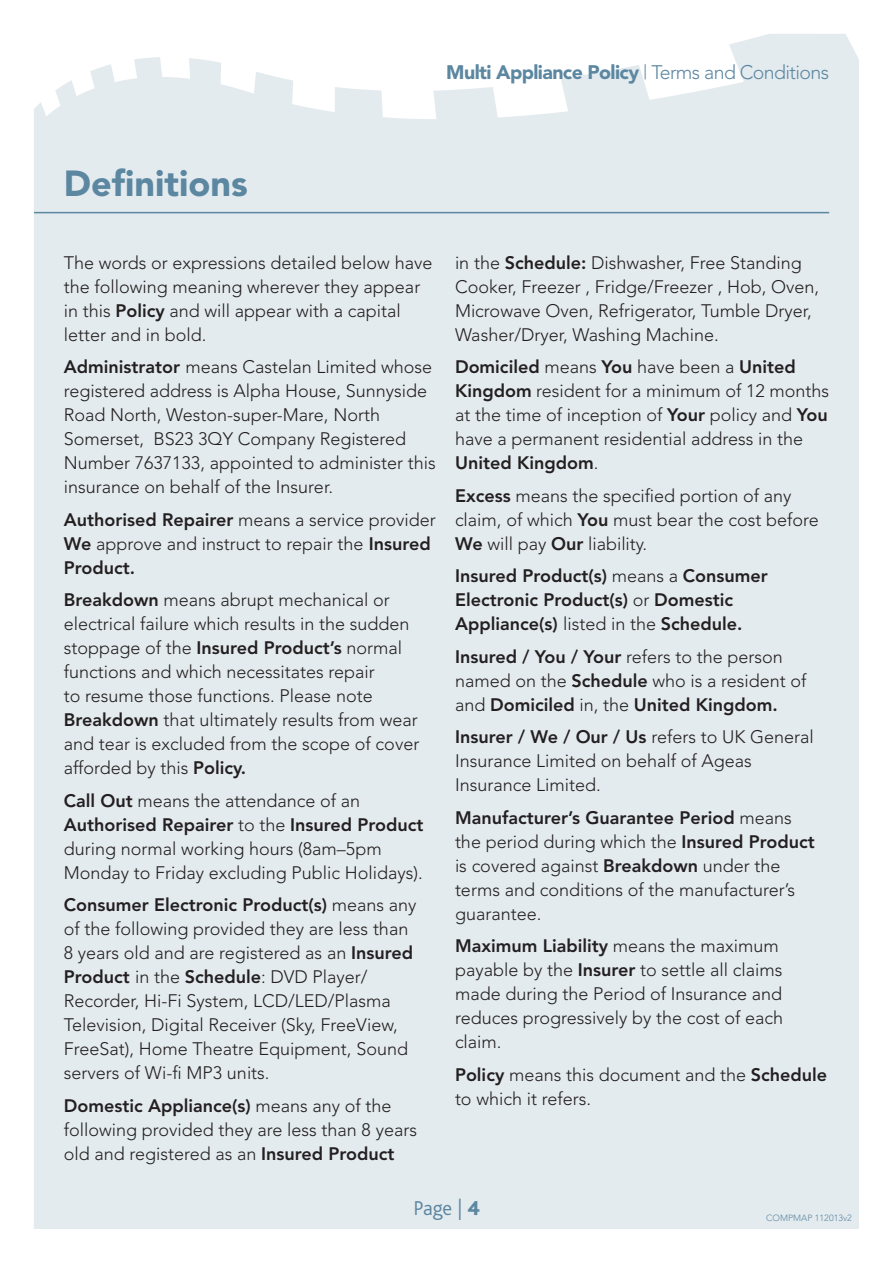
<style>
.page{position:relative;width:893px;height:1263px;background:#fff}
.page>*{position:absolute;margin:0;border:0;box-sizing:border-box;transform-origin:0 0}
.t1{font:900 36px "Avenir";color:#5c87a1}
.t2{font:300 21px "Bliss";color:#5c87a1}
.t3{font:900 19.5px "Avenir";letter-spacing:-.03em;color:#5c87a1}
.t4{font:300 18px/24px "Avenir";color:#231f20}
.t5{font:800 18px/24px "Avenir";color:#231f20}
.t6{font:300 9px "Avenir";color:#5c87a1}
.s1{font-weight:300}
.s2{font-weight:800}
</style>
<div class="page">
<div style="left:34px;top:34px;width:825px;height:1195px;background:#e4ebef"></div>
<hr style="left:34px;top:212px;width:795px;height:1px;background:#5c87a1">
<p class="t3" style="left:446px;top:60px;width:384px">Multi Appliance Policy <span class="s1">| Terms and Conditions</span></p>
<p class="t1" style="left:64px;top:162px;width:185px">Definitions</p>
<p class="t4" style="left:64px;top:251px;width:370px">The words or expressions detailed below have the following meaning wherever they appear in this <span class="s2">Policy</span> and will appear with a capital letter and in bold.</p>
<p class="t4" style="left:64px;top:355px;width:373px"><span class="s2">Administrator</span> means Castelan Limited whose registered address is Alpha House, Sunnyside Road North, Weston-super-Mare, North Somerset, BS23 3QY Company Registered Number 7637133, appointed to administer this insurance on behalf of the Insurer.</p>
<p class="t4" style="left:64px;top:508px;width:374px"><span class="s2">Authorised Repairer</span> means a service provider<br><span class="s2">We</span> approve and instruct to repair the <span class="s2">Insured<br>Product.</span></p>
<p class="t4" style="left:64px;top:588px;width:357px"><span class="s2">Breakdown</span> means abrupt mechanical or electrical failure which results in the sudden stoppage of the <span class="s2">Insured Product’s</span> normal functions and which necessitates repair<br>to resume those functions. Please note <span class="s2">Breakdown</span> that ultimately results from wear and tear is excluded from the scope of cover afforded by this <span class="s2">Policy.</span></p>
<p class="t4" style="left:64px;top:789px;width:361px"><span class="s2">Call Out</span> means the attendance of an <span class="s2">Authorised Repairer</span> to the <span class="s2">Insured Product </span>during normal working hours (8am–5pm Monday to Friday excluding Public Holidays).</p>
<p class="t4" style="left:64px;top:893px;width:354px"><span class="s2">Consumer Electronic Product(s)</span> means any of the following provided they are less than 8 years old and are registered as an <span class="s2">Insured Product</span> in the <span class="s2">Schedule</span>: DVD Player/ Recorder, Hi-Fi System, LCD/LED/Plasma Television, Digital Receiver (Sky, FreeView, FreeSat), Home Theatre Equipment, Sound servers of Wi-fi MP3 units.</p>
<p class="t4" style="left:64px;top:1094px;width:355px"><span class="s2">Domestic Appliance(s)</span> means any of the following provided they are less than 8 years old and registered as an <span class="s2">Insured Product</span></p>
<p class="t4" style="left:455px;top:251px;width:366px">in the <span class="s2">Schedule:</span> Dishwasher, Free Standing Cooker, Freezer , Fridge/Freezer , Hob, Oven, Microwave Oven, Refrigerator, Tumble Dryer, Washer/Dryer, Washing Machine.</p>
<p class="t4" style="left:455px;top:355px;width:376px"><span class="s2">Domiciled</span> means <span class="s2">You</span> have been a <span class="s2">United Kingdom</span> resident for a minimum of 12 months at the time of inception of <span class="s2">Your</span> policy and <span class="s2">You </span>have a permanent residential address in the <span class="s2">United Kingdom</span>.</p>
<p class="t4" style="left:455px;top:484px;width:365px"><span class="s2">Excess</span> means the specified portion of any claim, of which <span class="s2">You</span> must bear the cost before<br><span class="s2">We</span> will pay <span class="s2">Our</span> liability.</p>
<p class="t5" style="left:455px;top:564px;width:314px">Insured Product(s) <span class="s1">means a</span> Consumer<br>Electronic Product(s) <span class="s1">or</span> Domestic<br>Appliance(s) <span class="s1">listed in the</span> Schedule.</p>
<p class="t4" style="left:455px;top:645px;width:353px"><span class="s2">Insured / You / Your</span> refers to the person named on the <span class="s2">Schedule</span> who is a resident of and <span class="s2">Domiciled</span> in, the <span class="s2">United Kingdom.</span></p>
<p class="t4" style="left:455px;top:725px;width:360px"><span class="s2">Insurer / We / Our / Us</span> refers to UK General<br>Insurance Limited on behalf of Ageas<br>Insurance Limited.</p>
<p class="t4" style="left:455px;top:806px;width:361px"><span class="s2">Manufacturer’s Guarantee Period</span> means the period during which the <span class="s2">Insured Product </span>is covered against <span class="s2">Breakdown</span> under the terms and conditions of the manufacturer’s guarantee.</p>
<p class="t4" style="left:455px;top:934px;width:330px"><span class="s2">Maximum Liability</span> means the maximum payable by the <span class="s2">Insurer</span> to settle all claims made during the Period of Insurance and reduces progressively by the cost of each claim.</p>
<p class="t4" style="left:455px;top:1063px;width:374px"><span class="s2">Policy</span> means this document and the <span class="s2">Schedule </span>to which it refers.</p>
<p class="t2" style="left:413px;top:1197px;width:68px">Page | <span class="s2">4</span></p>
<p class="t6" style="left:766px;top:1212px;width:87px">COMPMAP 112013v2</p>
</div>
